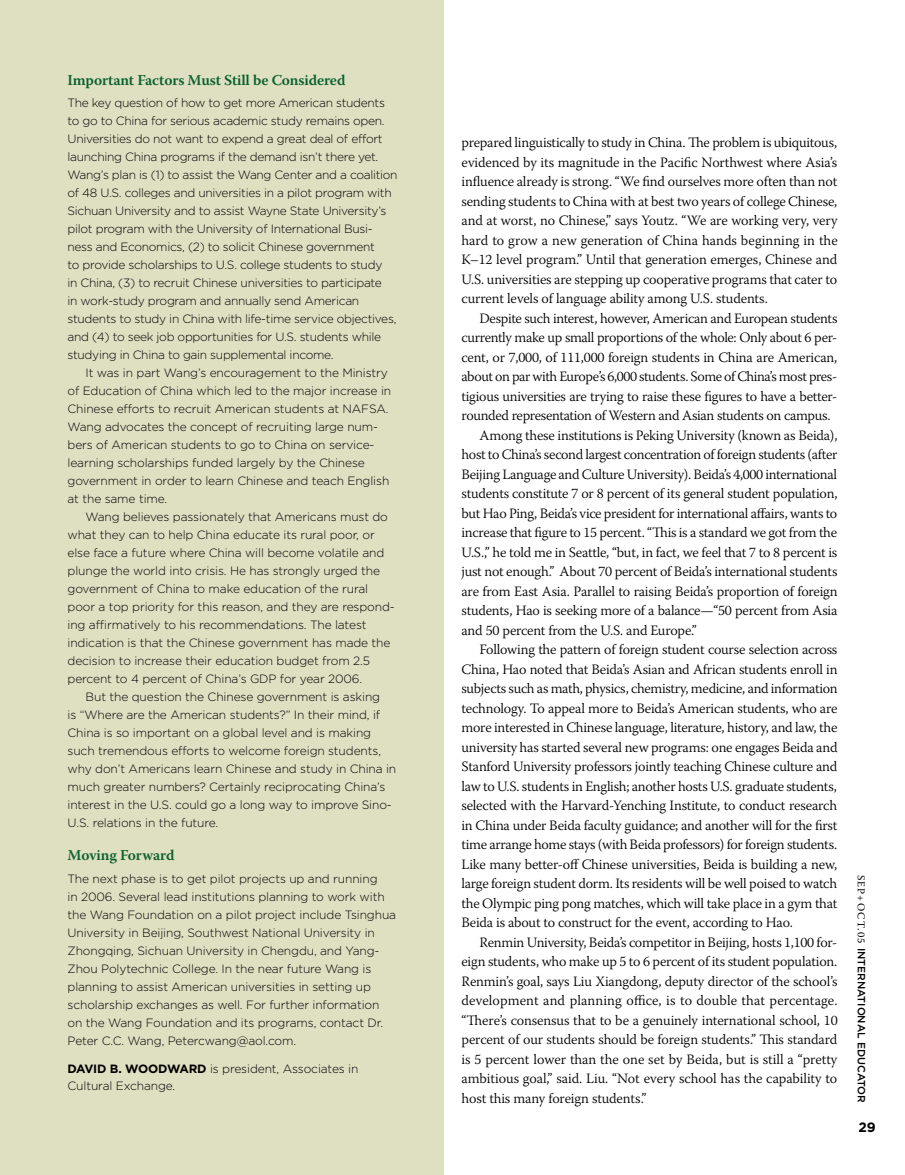
<style>
.page{position:relative;width:905px;height:1175px;background:#fff}
.page>*{position:absolute;margin:0;border:0;box-sizing:border-box;transform-origin:0 0}
.t1{font:600 15px "Warnock Pro";letter-spacing:-.01em;color:#09612d}
.t2{font:300 14.25px/19.5px "Warnock Pro";letter-spacing:-.015em;color:#000;text-align:justify}
.t3{font:300 14.25px "Warnock Pro";letter-spacing:.01em;color:#000}
.t4{font:700 13.5px "Gotham";color:#000}
.t5{font:300 12px/18px "Gotham";letter-spacing:-.01em;color:#000}
.t6{font:700 12px "Gotham";letter-spacing:-.03em;color:#000}
.t7{font:500 10.5px "Gotham";color:#000}
.s1{font-family:"Warnock Pro";font-weight:400}
</style>
<div class="page">
<div style="left:0;top:0;width:443px;height:1174px;background:#dfdfc2"></div>
<p class="t1" style="left:68px;top:71px;width:279px">Important Factors Must Still be Considered</p>
<p class="t5" style="left:68px;top:94px;width:331px">The key question of how to get more American students to go to China for serious academic study remains open.<br>Universities do not want to expend a great deal of effort launching China programs if the demand isn’t there yet.<br>Wang’s plan is (1) to assist the Wang Center and a coalition of 48 U.S. colleges and universities in a pilot program with Sichuan University and to assist Wayne State University’s pilot program with the University of I nternational Busi&shy;ness and Economics, (2) to solicit Chinese government<br>to provide scholarships to U.S. college students to study<br>in China, (3) to recruit Chinese universities to participate<br>in work-study program and annually send American students to study in China with life-time service objectives, and (4) to seek job opportunities for U.S. students while studying in China to gain supplemental income.</p>
<p class="t5" style="left:68px;top:364px;width:325px;text-indent:18px">It was in part Wang’s encouragement to the Ministry of Education of China which led to the major increase in<br>Chinese efforts to recruit American students at NAF</p>
<p class="t5" style="left:68px;top:400px;width:323px;text-indent:301px">SA.<br>Wang advocates the concept of recruiting large num&shy;bers of American students to go to China on service&shy;learning scholarships funded largely by the Chinese government in order to learn Chinese and teach English at the same time.</p>
<p class="t5" style="left:68px;top:508px;width:329px;text-indent:18px">Wang believes passionately that Americans must do what they can to help China educate its rural poor, or else face a future where China will become volatile and plunge the world into crisis. He has strongly urged the government of China to make education of the rural poor a top priority for this reason, and they are respond&shy;ing affirmatively to his recommendations. The latest indication is that the Chinese government has made the decision to increase their education budget from 2.5 percent to 4 percent of China’s GDP for year 2006.</p>
<p class="t5" style="left:68px;top:688px;width:330px;text-indent:18px">But the question the Chinese government is asking<br>is “Where are the American students?” I n their mind, if China is so important on a global level and is making such tremendous efforts to welcome foreign students, why don’t Americans learn Chinese and study in China in much greater numbers? Certainly reciprocating China’s interest in the U.S. could go a long way to improve Sino-U.S. relations in the future.</p>
<p class="t1" style="left:68px;top:846px;width:109px">Moving Forward</p>
<p class="t5" style="left:68px;top:869px;width:330px">The next phase is to get pilot projects up and running<br>in 2006. Several lead institutions planning to work with the Wang Foundation on a pilot project include Tsinghua University in Beijing, Southwest National University in Zhongqing, Sichuan University in Chengdu, and Yang-Zhou Polytechnic College. I n the near future Wang is planning to assist American universities in setting up scholarship exchanges as well. For further information on the Wang Foundation and its programs, contact Dr.<br>Peter C.C. Wang, Petercwang@aol.com.</p>
<p class="t6" style="left:68px;top:1062px;width:81px">DAVID B. WOOD</p>
<p class="t6" style="left:167px;top:1062px;width:23px">WARD</p>
<p class="t5" style="left:210px;top:1060px;width:150px">is president, Associates in</p>
<p class="t5" style="left:68px;top:1076px;width:109px">Cultural Exchange.</p>
<p class="t2" style="left:461px;top:132px;width:378px">prepared linguistically to study in China. The problem is ubiquitous, evidenced by its magnitude in the Pacific Northwest where Asia’s influence already is strong. “We find ourselves more often than not sending students to China with at best two years of college Chinese, and at worst, no Chinese,” says Youtz. “We are working very, very hard to grow a new generation of China hands beginning in the K–12 level program.” Until that generation emerges, Chinese and U.S. universities are stepping up cooperative programs that cater to current levels of language ability among U.S. students.</p>
<p class="t2" style="left:479px;top:308px;width:359px">Despite such interest, however, American and European students</p>
<p class="t2" style="left:461px;top:327px;width:377px">currently make up small proportions of the whole: Only about 6 per-</p>
<p class="t2" style="left:461px;top:347px;width:377px">cent, or 7,000, of 111,000 foreign students in China are American,</p>
<p class="t2" style="left:461px;top:366px;width:377px">about on par with Europe’s 6,000 students. Some of China’s most pres-</p>
<p class="t2" style="left:461px;top:386px;width:377px">tigious universities are trying to raise these figures to have a better-</p>
<p class="t2" style="left:461px;top:405px;width:370px">rounded representation of Western and Asian students on campus.</p>
<p class="t2" style="left:479px;top:425px;width:359px">Among these institutions is Peking University (known as Beida),</p>
<p class="t2" style="left:461px;top:444px;width:377px">host to China’s second largest concentration of foreign students (after</p>
<p class="t2" style="left:461px;top:464px;width:377px">Beijing Language and Culture University). Beida’s 4,000 international</p>
<p class="t2" style="left:461px;top:483px;width:377px">students constitute 7 or 8 percent of its general student population,</p>
<p class="t2" style="left:461px;top:503px;width:377px">but Hao Ping, Beida’s vice president for international affairs, wants to</p>
<p class="t2" style="left:461px;top:522px;width:377px">increase that figure to 15 percent. “This is a standard we got from the</p>
<p class="t2" style="left:461px;top:542px;width:377px">U.S.,” he told me in Seattle, “but, in fact, we feel that 7 to 8 percent is</p>
<p class="t2" style="left:461px;top:561px;width:377px">just not enough.” About 70 percent of Beida’s international students</p>
<p class="t2" style="left:461px;top:581px;width:378px">are from East Asia. Parallel to raising Beida’s proportion of foreign</p>
<p class="t2" style="left:461px;top:600px;width:377px">students, Hao is seeking more of a balance—“50 percent from Asia</p>
<p class="t2" style="left:461px;top:620px;width:237px">and 50 percent from the U.S. and Europe.”</p>
<p class="t2" style="left:479px;top:639px;width:359px">Following the pattern of foreign student course selection across</p>
<p class="t2" style="left:461px;top:659px;width:377px">China, Hao noted that Beida’s Asian and African students enroll in</p>
<p class="t2" style="left:461px;top:678px;width:377px">subjects such as math, physics, chemistry, medicine, and information</p>
<p class="t2" style="left:461px;top:698px;width:377px">technology. To appeal more to Beida’s American students, who are</p>
<p class="t2" style="left:461px;top:717px;width:377px">more interested in Chinese language, literature, history, and law, the</p>
<p class="t2" style="left:461px;top:737px;width:377px">university has started several new programs: one engages Beida and</p>
<p class="t2" style="left:461px;top:756px;width:377px">Stanford University professors jointly teaching Chinese culture and</p>
<p class="t2" style="left:461px;top:776px;width:377px">law to U.S. students in English; another hosts U.S. graduate students,</p>
<p class="t2" style="left:461px;top:795px;width:377px">selected with the Harvard-Yenching Institute, to conduct research</p>
<p class="t2" style="left:461px;top:815px;width:377px">in China under Beida faculty guidance; and another will for the first</p>
<p class="t2" style="left:461px;top:834px;width:377px">time arrange home stays (with Beida professors) for foreign students.</p>
<p class="t2" style="left:461px;top:854px;width:377px">Like many better-off Chinese universities, Beida is building a new,</p>
<p class="t2" style="left:461px;top:873px;width:377px">large foreign student dorm. Its residents will be well poised to watch</p>
<p class="t2" style="left:461px;top:893px;width:377px">the Olympic ping pong matches, which will take place in a gym that</p>
<p class="t2" style="left:461px;top:912px;width:333px">Beida is about to construct for the event, according to Hao.</p>
<p class="t2" style="left:479px;top:932px;width:359px">Renmin University, Beida’s competitor in Beijing, hosts 1,100 for-</p>
<p class="t2" style="left:461px;top:951px;width:377px">eign students, who make up 5 to 6 percent of its student population.</p>
<p class="t2" style="left:461px;top:971px;width:377px">Renmin’s goal, says Liu Xiangdong, deputy director of the school’s</p>
<p class="t3" style="left:461px;top:992px;width:377px">development and planning office, is to double that percentage.</p>
<p class="t2" style="left:461px;top:1010px;width:378px">“There’s consensus that to be a genuinely international school, 10</p>
<p class="t2" style="left:461px;top:1029px;width:377px">percent of our students should be foreign students.” This standard</p>
<p class="t2" style="left:461px;top:1049px;width:377px">is 5 percent lower than the one set by Beida, but is still a “pretty</p>
<p class="t2" style="left:461px;top:1068px;width:377px">ambitious goal,” said. Liu. “Not every school has the capability to</p>
<p class="t2" style="left:461px;top:1088px;width:186px">host this many foreign students.”</p>
<p class="t7" style="left:867px;top:874px;width:228px;rotate:90deg"><span class="s1">SEP+OCT.05</span> International Educator</p>
<p class="t4" style="left:858px;top:1119px;width:9px">29</p>
</div>
